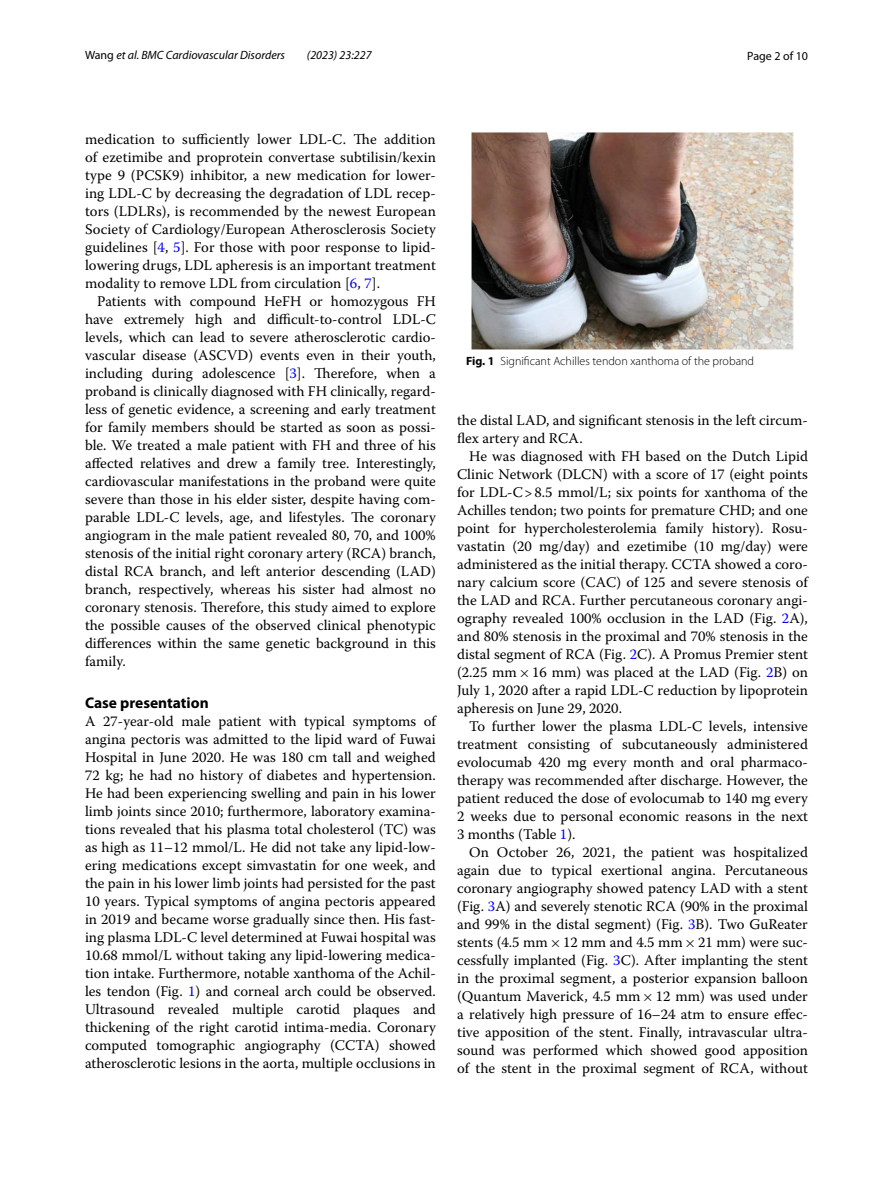
<style>
.page{position:relative;width:893px;height:1187px;background:#fff}
.page>*{position:absolute;margin:0;border:0;box-sizing:border-box;transform-origin:0 0}
.t1{font:700 15.45px "Myriad Pro";color:#000}
.t2{font:14.7px/18px "Warnock Pro";color:#000;text-align:justify}
.t3{font:300 12px "Myriad Pro";color:#000}
.t4{font:italic 12px "Myriad Pro";color:#000}
.t5{font:12px "Myriad Pro";color:#000}
.s1{font-style:normal}
.s2{color:#00f}
.s3{font-weight:700}
.s4{font-family:"MTSY"}
</style>
<div class="page">
<img style="left:472px;top:133px;width:321px;height:216px">
<p class="t4" style="left:85px;top:48px;width:202px"><span class="s1">Wang</span> et al. BMC Cardiovascular Disorders</p>
<p class="t4" style="left:307px;top:48px;width:66px">(2023) 23:227</p>
<p class="t5" style="left:747px;top:48px;width:62px">Page 2 of 10</p>
<p class="t2" style="left:85px;top:130px;width:352px">medication to sufficiently lower LDL-C. The addition of ezetimibe and proprotein convertase subtilisin/kexin type 9 (PCSK9) inhibitor, a new medication for lower&shy;ing LDL-C by decreasing the degradation of LDL recep&shy;tors (LDLRs), is recommended by the newest European Society of Cardiology/European Atherosclerosis Society guidelines [<span class="s2">4</span>, <span class="s2">5</span>]. For those with poor response to lipid&shy;lowering drugs, LDL apheresis is an important treatment modality to remove LDL from circulation [<span class="s2">6</span>, <span class="s2">7</span>].</p>
<p class="t2" style="left:85px;top:292px;width:352px;text-indent:12px">Patients with compound HeFH or homozygous FH have extremely high and difficult-to-control LDL-C levels, which can lead to severe atherosclerotic cardio&shy;vascular disease (ASCVD) events even in their youth, including during adolescence [<span class="s2">3</span>]. Therefore, when a proband is clinically diagnosed with FH clinically, regard&shy;less of genetic evidence, a screening and early treatment for family members should be started as soon as possi&shy;ble. We treated a male patient with FH and three of his affected relatives and drew a family tree. Interestingly, cardiovascular manifestations in the proband were quite severe than those in his elder sister, despite having com&shy;parable LDL-C levels, age, and lifestyles. The coronary angiogram in the male patient revealed 80, 70, and 100% stenosis of the initial right coronary artery (RCA) branch, distal RCA branch, and left anterior descending (LAD) branch, respectively, whereas his sister had almost no coronary stenosis. Therefore, this study aimed to explore the possible causes of the observed clinical phenotypic differences within the same genetic background in this family.</p>
<p class="t1" style="left:85px;top:692px;width:125px">Case presentation</p>
<p class="t2" style="left:85px;top:711px;width:352px">A 27-year-old male patient with typical symptoms of angina pectoris was admitted to the lipid ward of Fuwai Hospital in June 2020. He was 180 cm tall and weighed 72 kg; he had no history of diabetes and hypertension.<br>He had been experiencing swelling and pain in his lower limb joints since 2010; furthermore, laboratory examina&shy;tions revealed that his plasma total cholesterol (TC) was as high as 11–12 mmol/L. He did not take any lipid-low&shy;ering medications except simvastatin for one week, and the pain in his lower limb joints had persisted for the past 10 years. Typical symptoms of angina pectoris appeared in 2019 and became worse gradually since then. His fast&shy;ing plasma LDL-C level determined at Fuwai hospital was 10.68 mmol/L without taking any lipid-lowering medica&shy;tion intake. Furthermore, notable xanthoma of the Achil&shy;les tendon (Fig. <span class="s2">1</span>) and corneal arch could be observed.<br>Ultrasound revealed multiple carotid plaques and thickening of the right carotid intima-media. Coronary computed tomographic angiography (CCTA) showed atherosclerotic lesions in the aorta, multiple occlusions in</p>
<p class="t3" style="left:466px;top:354px;width:289px"><span class="s3">Fig. 1</span> Significant Achilles tendon xanthoma of the proband</p>
<p class="t2" style="left:457px;top:411px;width:352px">the distal LAD, and significant stenosis in the left circum&shy;flex artery and RCA.</p>
<p class="t2" style="left:457px;top:447px;width:352px;text-indent:12px">He was diagnosed with FH based on the Dutch Lipid Clinic Network (DLCN) with a score of 17 (eight points for LDL-C&gt;8.5 mmol/L; six points for xanthoma of the Achilles tendon; two points for premature CHD; and one point for hypercholesterolemia family history). Rosu&shy;vastatin (20 mg/day) and ezetimibe (10 mg/day) were administered as the initial therapy. CCTA showed a coro&shy;nary calcium score (CAC) of 125 and severe stenosis of the LAD and RCA. Further percutaneous coronary angi&shy;ography revealed 100% occlusion in the LAD (Fig. <span class="s2">2</span>A), and 80% stenosis in the proximal and 70% stenosis in the distal segment of RCA (Fig. <span class="s2">2</span>C). A Promus Premier stent (2.25 mm<span class="s4">×</span>16 mm) was placed at the LAD (Fig. <span class="s2">2</span>B) on July 1, 2020 after a rapid LDL-C reduction by lipoprotein apheresis on June 29, 2020.</p>
<p class="t2" style="left:457px;top:717px;width:352px;text-indent:12px">To further lower the plasma LDL-C levels, intensive treatment consisting of subcutaneously administered evolocumab 420 mg every month and oral pharmaco&shy;therapy was recommended after discharge. However, the patient reduced the dose of evolocumab to 140 mg every 2 weeks due to personal economic reasons in the next 3 months (Table <span class="s2">1</span>).</p>
<p class="t2" style="left:457px;top:843px;width:352px;text-indent:12px">On October 26, 2021, the patient was hospitalized again due to typical exertional angina. Percutaneous coronary angiography showed patency LAD with a stent (Fig. <span class="s2">3</span>A) and severely stenotic RCA (90% in the proximal and 99% in the distal segment) (Fig. <span class="s2">3</span>B). Two GuReater stents (4.5 mm<span class="s4">×</span>12 mm and 4.5 mm<span class="s4">×</span>21 mm) were suc&shy;cessfully implanted (Fig. <span class="s2">3</span>C). After implanting the stent in the proximal segment, a posterior expansion balloon (Quantum Maverick, 4.5 mm<span class="s4">×</span>12 mm) was used under a relatively high pressure of 16–24 atm to ensure effec&shy;tive apposition of the stent. Finally, intravascular ultra&shy;sound was performed which showed good apposition of the stent in the proximal segment of RCA, without</p>
</div>
